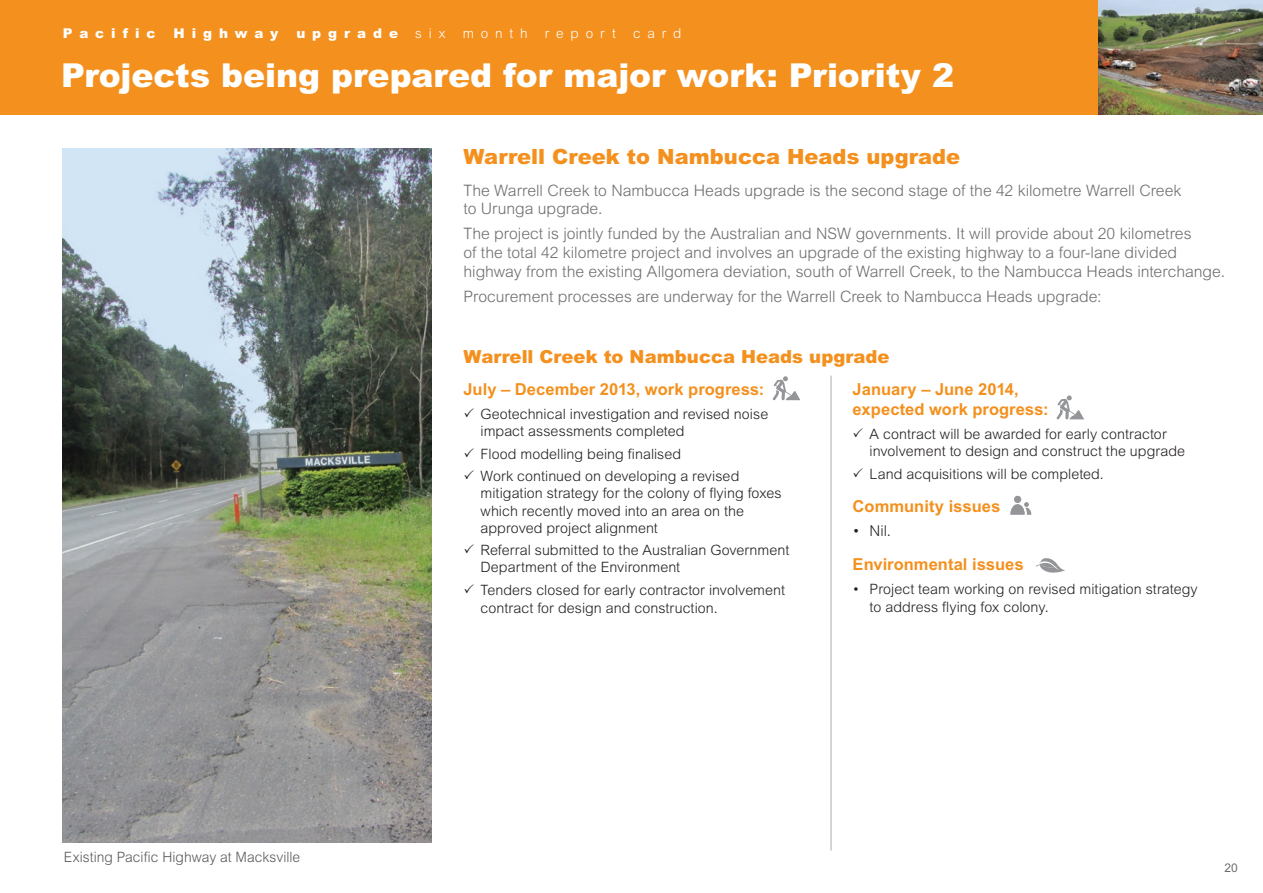
<style>
.page{position:relative;width:1263px;height:893px;background:#fff}
.page>*{position:absolute;margin:0;border:0;box-sizing:border-box;transform-origin:0 0}
.t1{font:900 33px "Arial MT Std";color:#fff}
.t2{font:900 21px "Arial MT Std";color:#f4901d}
.t3{font:900 18px "Arial MT Std";letter-spacing:.005em;color:#f4901d}
.t4{font:700 16.5px/19.5px "Arial MT Std";letter-spacing:.005em;color:#f4901d}
.t5{font:300 15.75px/18.8px "Arial MT Std";color:#6c6d70}
.t6{font:300 15px "Arial MT Std";color:#231f20}
.t7{font:300 14.25px/17.2px "Arial MT Std";letter-spacing:.005em;color:#231f20}
.t8{font:300 14.25px "Arial MT Std";color:#57585a}
.t9{font:900 13.5px "Arial MT Std";letter-spacing:.515em;color:#fff}
.t10{font:300 13.5px "Arial MT Std";letter-spacing:.51em;color:#fff}
.t11{font:12px "Arial MT Std";color:#6c6d70}
</style>
<div class="page">
<div style="left:0;top:0;width:1106px;height:115px;background:#f4901d"></div>
<svg style="left:772px;top:376px;width:28px;height:25px"></svg>
<svg style="left:1056px;top:395px;width:28px;height:25px"></svg>
<svg style="left:1010px;top:496px;width:21px;height:19px"></svg>
<svg style="left:1036px;top:558px;width:29px;height:15px"></svg>
<hr style="left:831px;top:376px;width:1px;height:474px;background:#a8a9ad">
<img style="left:1098px;top:0;width:165px;height:115px">
<img style="left:63px;top:149px;width:369px;height:694px">
<p class="t9" style="left:63px;top:25px;width:94px">Pacific</p>
<p class="t9" style="left:174px;top:25px;width:106px">Highway</p>
<p class="t9" style="left:296px;top:25px;width:103px">upgrade</p>
<p class="t10" style="left:415px;top:25px;width:32px">six</p>
<p class="t10" style="left:463px;top:25px;width:66px">month</p>
<p class="t10" style="left:545px;top:25px;width:72px">report</p>
<p class="t10" style="left:633px;top:25px;width:50px">card</p>
<h1 class="t1" style="left:61px;top:55px;width:894px">Projects being prepared for major work: Priority 2</h1>
<h2 class="t2" style="left:463px;top:143px;width:498px">Warrell Creek to Nambucca Heads upgrade</h2>
<p class="t5" style="left:463px;top:181px;width:719px">The Warrell Creek to Nambucca Heads upgrade is the second stage of the 42 kilometre Warrell Creek to Urunga upgrade.</p>
<p class="t5" style="left:463px;top:225px;width:763px">The project is jointly funded by the Australian and NSW governments. It will provide about 20 kilometres<br>of the total 42 kilometre project and involves an upgrade of the existing highway to a four-lane divided highway from the existing Allgomera deviation, south of Warrell Creek, to the Nambucca Heads interchange.</p>
<p class="t5" style="left:463px;top:287px;width:639px">Procurement processes are underway for the Warrell Creek to Nambucca Heads upgrade:</p>
<p class="t8" style="left:64px;top:848px;width:238px">Existing Pacific Highway at Macksville</p>
<p class="t3" style="left:463px;top:345px;width:428px">Warrell Creek to Nambucca Heads upgrade</p>
<p class="t4" style="left:463px;top:380px;width:302px">July – December 2013, work progress:</p>
<p class="t7" style="left:480px;top:405px;width:289px;text-indent:-17px">✓ Geotechnical investigation and revised noise impact assessments completed</p>
<p class="t7" style="left:463px;top:445px;width:219px">✓ Flood modelling being finalised</p>
<p class="t7" style="left:480px;top:467px;width:302px;text-indent:-17px">✓ Work continued on developing a revised mitigation strategy for the colony of flying foxes which recently moved into an area on the approved project alignment</p>
<p class="t7" style="left:480px;top:541px;width:310px;text-indent:-17px">✓ Referral submitted to the Australian Government<br>Department of the Environment</p>
<p class="t7" style="left:480px;top:581px;width:306px;line-height:18px;text-indent:-17px">✓ Tenders closed for early contractor involvement contract for design and construction.</p>
<p class="t4" style="left:853px;top:380px;width:197px">January – June 2014, expected work progress:</p>
<p class="t7" style="left:870px;top:425px;width:317px;text-indent:-17px">✓ A contract will be awarded for early contractor involvement to design and construct the upgrade</p>
<p class="t7" style="left:853px;top:465px;width:253px">✓ Land acquisitions will be completed.</p>
<p class="t4" style="left:853px;top:496px;width:149px">Community issues</p>
<p class="t6" style="left:853px;top:523px;width:40px">• Nil.</p>
<p class="t4" style="left:853px;top:554px;width:172px">Environmental issues</p>
<p class="t7" style="left:870px;top:580px;width:330px;line-height:18px;text-indent:-17px">• Project team working on revised mitigation strategy to address flying fox colony.</p>
<p class="t11" style="left:1224px;top:860px;width:15px">20</p>
</div>
